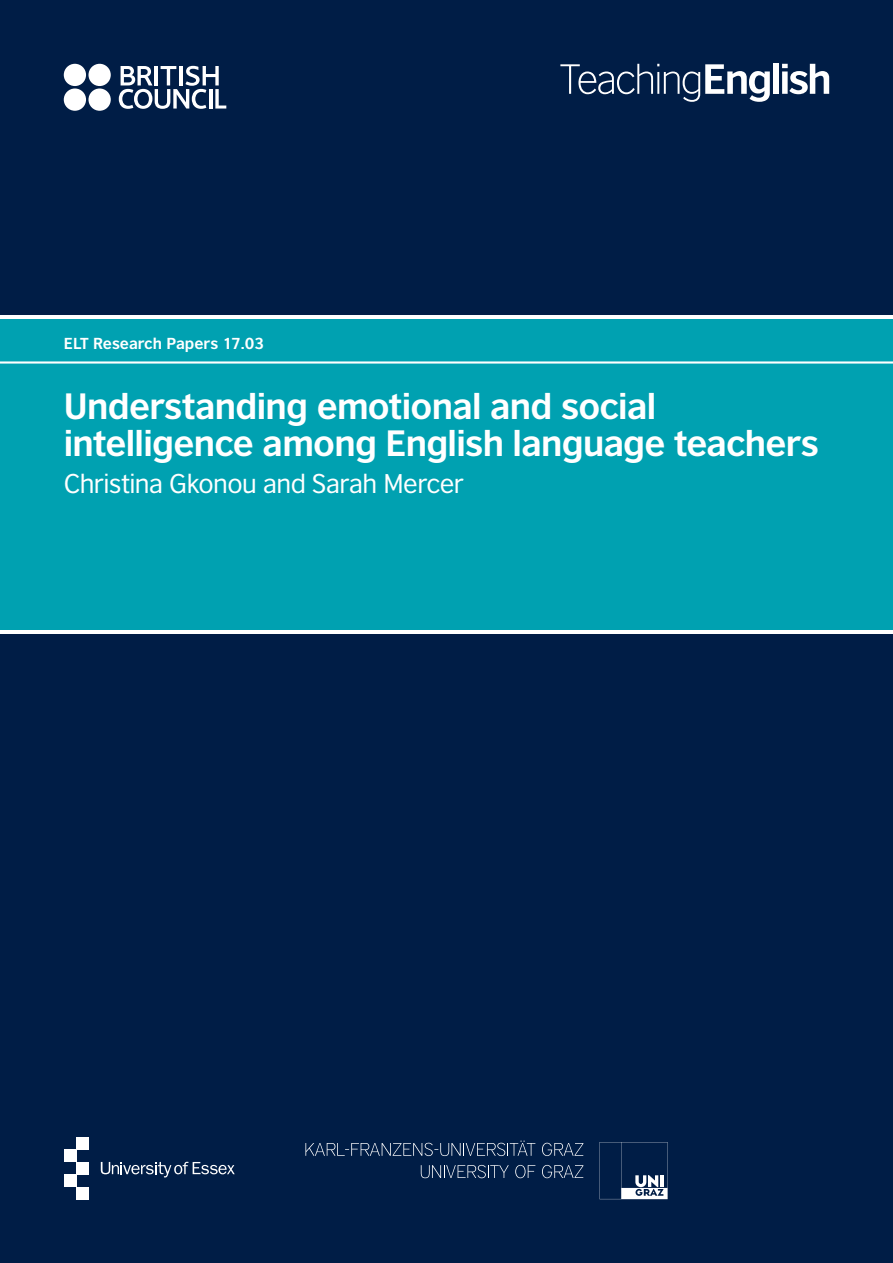
<style>
.page{position:relative;width:893px;height:1263px;background:#001d46}
.page>*{position:absolute;margin:0;border:0;box-sizing:border-box;transform-origin:0 0}
.t1{font:700 34.5px/37.5px "British Council Sans";letter-spacing:-.02em;color:#fff}
.t2{font:25.5px "British Council Sans";letter-spacing:-.02em;color:#fff}
.t3{font:700 15px "British Council Sans";color:#fff}
</style>
<div class="page">
<div style="left:0;top:315px;width:893px;height:319px;background:#fff"></div>
<div style="left:0;top:319px;width:893px;height:310px;background:#00a1b1"></div>
<hr style="left:0;top:361px;width:893px;height:3px;background:#fff">
<svg style="left:119px;top:66px;width:107px;height:43px"></svg>
<div style="left:88px;top:64px;width:23px;height:22px;background:#fff;border-radius:50%"></div>
<div style="left:64px;top:64px;width:22px;height:22px;background:#fff;border-radius:50%"></div>
<div style="left:88px;top:88px;width:23px;height:23px;background:#fff;border-radius:50%"></div>
<div style="left:64px;top:88px;width:22px;height:23px;background:#fff;border-radius:50%"></div>
<svg style="left:560px;top:64px;width:210px;height:38px"></svg>
<div style="left:773px;top:64px;width:6px;height:30px;background:#fff"></div>
<svg style="left:782px;top:64px;width:47px;height:30px"></svg>
<div style="left:76px;top:1137px;width:13px;height:12px;background:#fff"></div>
<div style="left:64px;top:1149px;width:12px;height:13px;background:#fff"></div>
<div style="left:76px;top:1162px;width:13px;height:12px;background:#fff"></div>
<div style="left:64px;top:1174px;width:12px;height:13px;background:#fff"></div>
<div style="left:76px;top:1187px;width:13px;height:12px;background:#fff"></div>
<svg style="left:101px;top:1161px;width:134px;height:16px"></svg>
<svg style="left:305px;top:1140px;width:230px;height:16px"></svg>
<svg style="left:542px;top:1143px;width:41px;height:13px"></svg>
<svg style="left:421px;top:1165px;width:88px;height:13px"></svg>
<svg style="left:515px;top:1165px;width:20px;height:13px"></svg>
<svg style="left:542px;top:1165px;width:41px;height:13px"></svg>
<svg style="left:599px;top:1142px;width:69px;height:57px"></svg>
<p class="t3" style="left:64px;top:334px;width:202px">ELT Research Papers 17.03</p>
<p class="t1" style="left:64px;top:386px;width:756px">Understanding emotional and social intelligence among English language teachers</p>
<p class="t2" style="left:64px;top:468px;width:402px">Christina Gkonou and Sarah Mercer</p>
</div>
